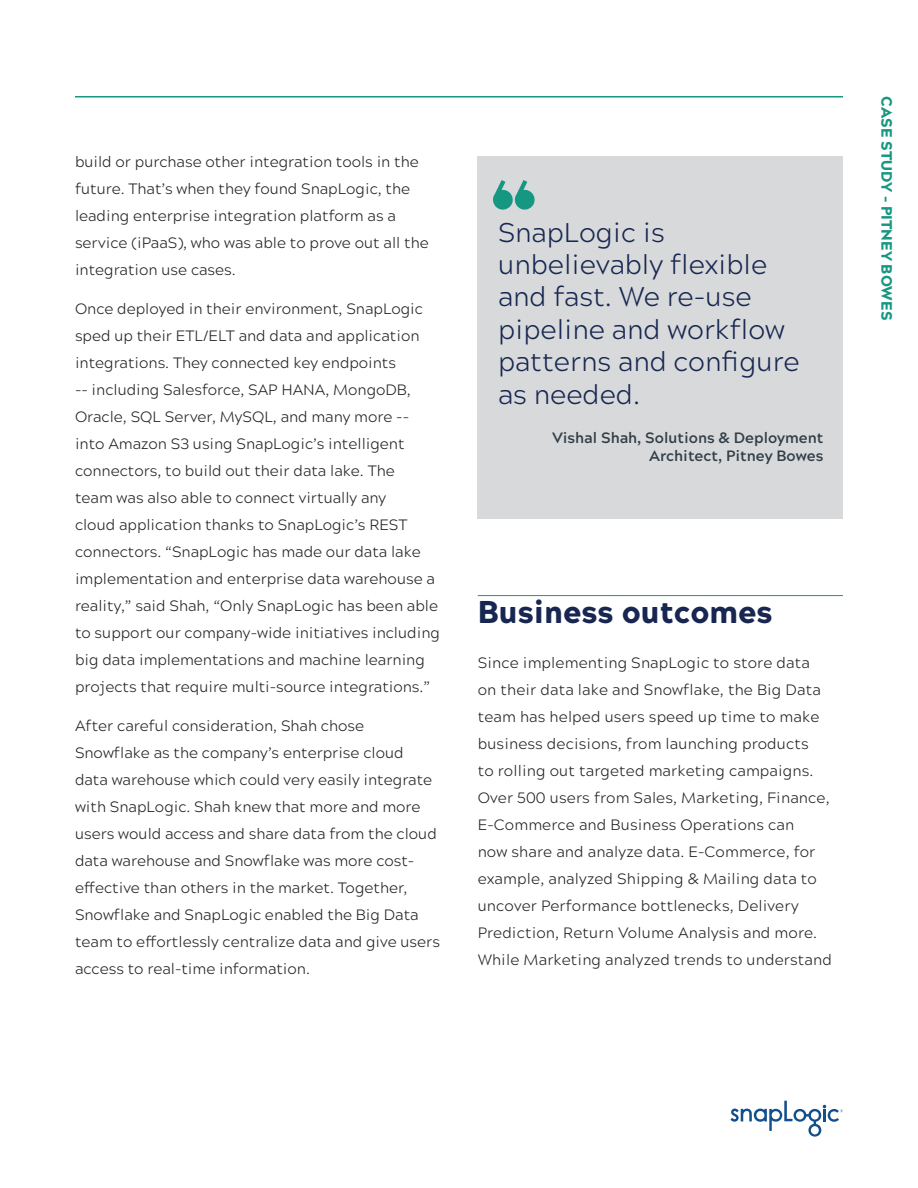
<style>
.page{position:relative;width:918px;height:1188px;background:#fff}
.page>*{position:absolute;margin:0;border:0;box-sizing:border-box;transform-origin:0 0}
.t1{font:900 31.5px "Acherus Grotesque";color:#182751}
.t2{font:300 27px/32.4px "Acherus Grotesque";color:#182751}
.t3{font:300 15px/27px "Acherus Grotesque";color:#231f20}
.t4{font:700 15px/18px "Acherus Grotesque";color:#323e48;text-align:right}
.t5{font:900 15px "Acherus Grotesque";color:#159782}
</style>
<div class="page">
<svg style="left:730px;top:1101px;width:113px;height:36px"></svg>
<hr style="left:75px;top:96px;width:768px;height:2px;background:#159782">
<hr style="left:478px;top:595px;width:365px;height:1px;background:#159782">
<div style="left:478px;top:156px;width:365px;height:363px;background:#d7d9da"></div>
<svg style="left:493px;top:180px;width:42px;height:30px"></svg>
<p class="t3" style="left:75px;top:147px;width:355px">build or purchase other integration tools in the future. That’s when they found SnapLogic, the leading enterprise integration platform as a service (iPaaS), who was able to prove out all the integration use cases.</p>
<p class="t3" style="left:75px;top:294px;width:366px">Once deployed in their environment, SnapLogic sped up their ETL/ELT and data and application integrations. They connected key endpoints<br>-- including Salesforce, SAP HANA, MongoDB, Oracle, SQL Server, MySQL, and many more -- into Amazon S3 using SnapLogic’s intelligent connectors, to build out their data lake. The<br>team was also able to connect virtually any<br>cloud application thanks to SnapLogic’s REST connectors. “SnapLogic has made our data lake implementation and enterprise data warehouse a reality,” said Shah, “Only SnapLogic has been able to support our company-wide initiatives including big data implementations and machine learning projects that require multi-source integrations.”</p>
<p class="t3" style="left:75px;top:711px;width:367px">After careful consideration, Shah chose Snowflake as the company’s enterprise cloud data warehouse which could very easily integrate with SnapLogic. Shah knew that more and more users would access and share data from the cloud data warehouse and Snowflake was more cost&shy;effective than others in the market. Together, Snowflake and SnapLogic enabled the Big Data team to effortlessly centralize data and give users access to real-time information.</p>
<h2 class="t2" style="left:498px;top:214px;width:303px">SnapLogic is unbelievably flexible and fast. We re-use pipeline and workflow patterns and configure as needed.</h2>
<p class="t4" style="left:552px;top:428px;width:273px">Vishal Shah, Solutions &amp; Deployment<br>Architect, Pitney Bowes</p>
<h1 class="t1" style="left:478px;top:584px;width:296px">Business outcomes</h1>
<p class="t3" style="left:478px;top:648px;width:356px">Since implementing SnapLogic to store data on their data lake and Snowflake, the Big Data team has helped users speed up time to make business decisions, from launching products<br>to rolling out targeted marketing campaigns.<br>Over 500 users from Sales, Marketing, Finance, E-Commerce and Business Operations can<br>now share and analyze data. E-Commerce, for example, analyzed Shipping &amp; Mailing data to uncover Performance bottlenecks, Delivery Prediction, Return Volume Analysis and more.<br>While Marketing analyzed trends to understand</p>
<p class="t5" style="left:900px;top:96px;width:226px;rotate:90deg">CASE STUDY - PITNEY BOWES</p>
</div>
